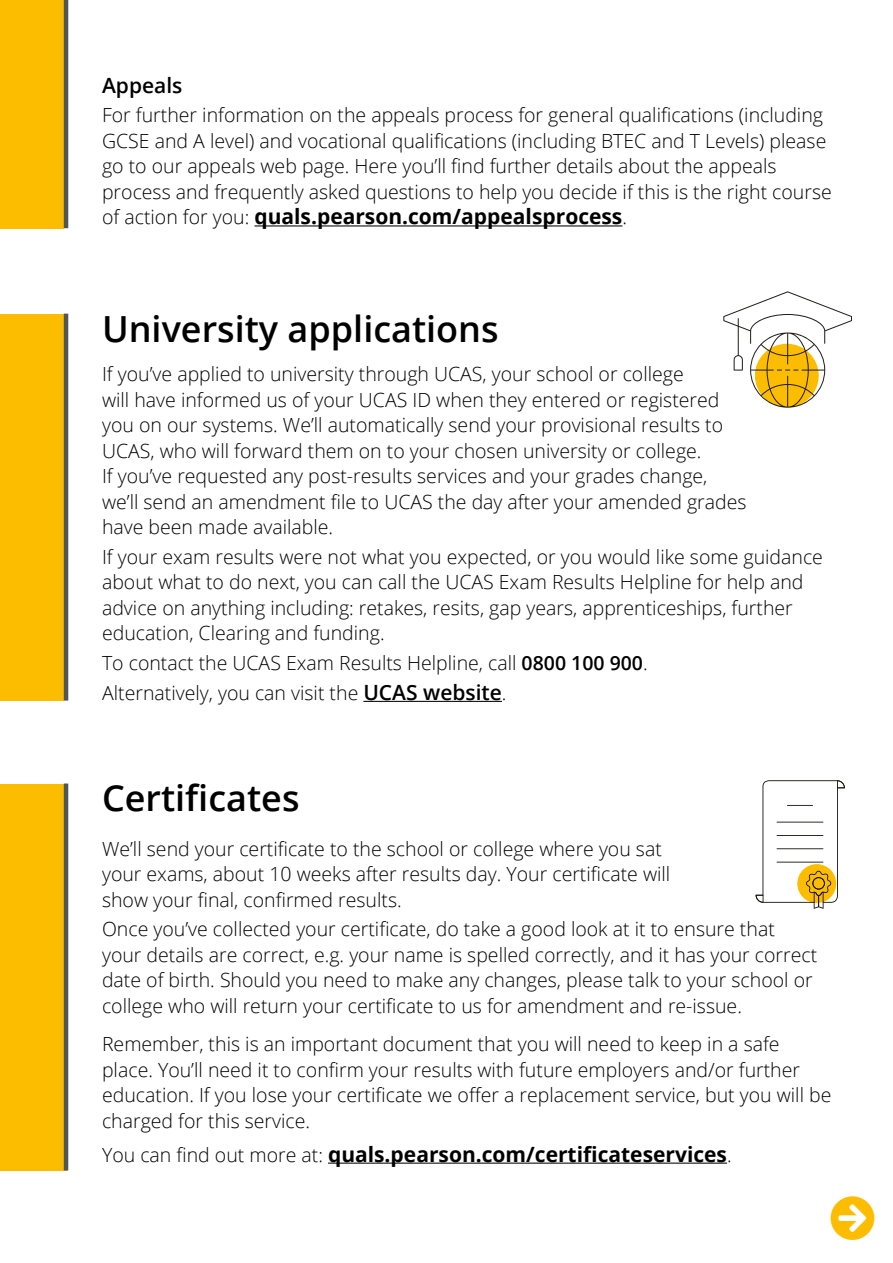
<style>
.page{position:relative;width:893px;height:1263px;background:#fff}
.page>*{position:absolute;margin:0;border:0;box-sizing:border-box;transform-origin:0 0}
.t1{font:45px "Font Awesome 5 Free Solid";color:#fcbc00}
.t2{font:600 36px "Open Sans";color:#000}
.t3{font:700 21px "Open Sans";color:#000}
.t4{font:600 21px "Open Sans";color:#000}
.t5{font:300 19.5px/25.5px "Open Sans";color:#000}
.s1{font-weight:300;font-size:19.5px}
.s2{font-weight:600}
.s3{font-weight:600;font-size:21px}
</style>
<div class="page">
<div style="left:0;top:314px;width:64px;height:387px;background:#fcbc00"></div>
<div style="left:0;top:0;width:64px;height:228px;background:#fcbc00"></div>
<div style="left:0;top:783px;width:66px;height:387px;background:#fcbc00"></div>
<hr style="left:64px;top:0;width:4px;height:228px;background:#505759">
<hr style="left:64px;top:314px;width:4px;height:387px;background:#505759">
<hr style="left:64px;top:783px;width:4px;height:387px;background:#505759">
<hr style="left:363px;top:701px;width:139px;height:1px;background:#000">
<hr style="left:328px;top:1162px;width:399px;height:2px;background:#000">
<svg style="left:723px;top:291px;width:129px;height:116px"></svg>
<svg style="left:756px;top:780px;width:89px;height:129px"></svg>
<hr style="left:777px;top:822px;width:46px;height:1px;background:#12110c">
<hr style="left:777px;top:835px;width:46px;height:1px;background:#12110c">
<hr style="left:777px;top:848px;width:46px;height:1px;background:#12110c">
<hr style="left:777px;top:862px;width:46px;height:1px;background:#12110c">
<hr style="left:254px;top:225px;width:368px;height:1px;background:#000">
<p class="t4" style="left:102px;top:71px;width:82px">Appeals</p>
<p class="t5" style="left:102px;top:102px;width:731px">For further information on the appeals process for general qualifications (including GCSE and A level) and vocational qualifications (including BTEC and T Levels) please go to our appeals web page. Here you’ll find further details about the appeals process and frequently asked questions to help you decide if this is the right course</p>
<p class="t3" style="left:102px;top:202px;width:526px"><span class="s1">of action for you:</span> quals.pearson.com/appealsprocess<span class="s1">.</span></p>
<h2 class="t2" style="left:102px;top:304px;width:398px">University applications</h2>
<p class="t5" style="left:102px;top:361px;width:646px">If you’ve applied to university through UCAS, your school or college<br>will have informed us of your UCAS ID when they entered or registered you on our systems. We’ll automatically send your provisional results to UCAS, who will forward them on to your chosen university or college.<br>If you’ve requested any post-results services and your grades change, we’ll send an amendment file to UCAS the day after your amended grades have been made available.</p>
<p class="t5" style="left:102px;top:543px;width:722px">If your exam results were not what you expected, or you would like some guidance about what to do next, you can call the UCAS Exam Results Helpline for help and advice on anything including: retakes, resits, gap years, apprenticeships, further education, Clearing and funding.</p>
<p class="t5" style="left:102px;top:648px;width:547px;line-height:29.7px">To contact the UCAS Exam Results Helpline, call <span class="s2">0800 100 900</span>.<br>Alternatively, you can visit the <span class="s3">UCAS website</span>.</p>
<h2 class="t2" style="left:102px;top:773px;width:199px">Certificates</h2>
<p class="t5" style="left:102px;top:835px;width:570px">We’ll send your certificate to the school or college where you sat your exams, about 10 weeks after results day. Your certificate will show your final, confirmed results.</p>
<p class="t5" style="left:102px;top:916px;width:717px">Once you’ve collected your certificate, do take a good look at it to ensure that your details are correct, e.g. your name is spelled correctly, and it has your correct date of birth. Should you need to make any changes, please talk to your school or college who will return your certificate to us for amendment and re-issue.</p>
<p class="t5" style="left:102px;top:1031px;width:731px">Remember, this is an important document that you will need to keep in a safe place. You’ll need it to confirm your results with future employers and/or further education. If you lose your certificate we offer a replacement service, but you will be charged for this service.</p>
<p class="t3" style="left:102px;top:1139px;width:631px"><span class="s1">You can find out more at:</span> quals.pearson.com/certificateservices<span class="s1">.</span></p>
<h1 class="t1" style="left:830px;top:1196px;width:46px">□●▼</h1>
</div>
